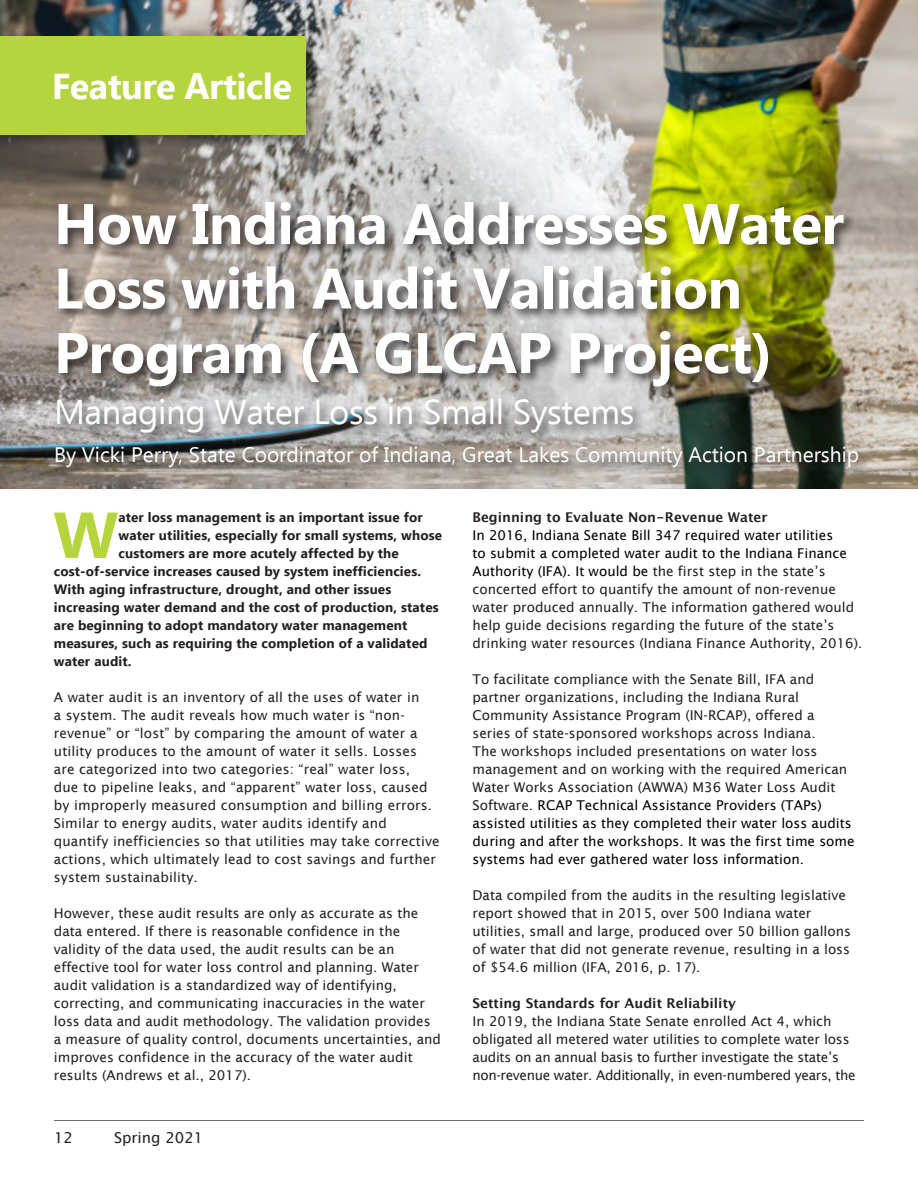
<style>
.page{position:relative;width:918px;height:1188px;background:#fff}
.page>*{position:absolute;margin:0;border:0;box-sizing:border-box;transform-origin:0 0}
.Feature1stParagraph{font:700 64.95px "Ebrima";color:#b6d43d}
.FeatureHeadline1{font:700 57px/64.5px "Ebrima";letter-spacing:-.01em;color:#fff}
.t1{font:700 36px "Ebrima";letter-spacing:-.015em;color:#fff}
.FeatureHeadline1-2{font:34.5px "Ebrima";letter-spacing:-.01em;color:#fff}
.Feature_Byline{font:21px "Ebrima";color:#fff}
.t2{font:15px "Lucida Sans";color:#231f20}
.Feature_Basic{font:13.5px/18px "Lucida Sans";color:#231f20}
.Feature1stParagraph-2{font:700 13.5px "Ebrima";letter-spacing:.01em;color:#231f20}
.Feature_Basic-2{font:13.5px/18px "Lucida Sans";letter-spacing:-.02em;color:#231f20}
.Feature_Basic-3{font:700 13.5px "Lucida Grande";color:#231f20}
.s1{color:#000}
</style>
<div class="page">
<hr style="left:54px;top:1120px;width:810px;height:1px;background:#6c6d70">
<img style="left:0;top:0;width:918px;height:488px">
<div style="left:53px;top:198px;width:818px;height:281px;background:#231f20;opacity:.75"></div>
<div style="left:0;top:33px;width:319px;height:115px;background:#231f20;opacity:.5"></div>
<div style="left:0;top:37px;width:306px;height:98px;background:#b6d43d"></div>
<p class="t1" style="left:52px;top:60px;width:242px">Feature Article</p>
<p class="FeatureHeadline1" style="left:54px;top:190px;width:792px">How Indiana Addresses Water<br>Loss with Audit Validation<br>Program (A GLCAP Project)</p>
<p class="FeatureHeadline1-2" style="left:54px;top:387px;width:582px">Managing Water Loss in Small Systems</p>
<p class="Feature_Byline" style="left:54px;top:439px;width:807px">By Vicki Perry, State Coordinator of Indiana, Great Lakes Community Action Partnership</p>
<p class="Feature1stParagraph" style="left:53px;top:487px;width:67px">W</p>
<p class="Feature1stParagraph-2" style="left:119px;top:507px;width:306px">ater loss management is an important issue for</p>
<p class="Feature1stParagraph-2" style="left:119px;top:525px;width:325px">water utilities, especially for small systems, whose</p>
<p class="Feature1stParagraph-2" style="left:119px;top:543px;width:282px">customers are more acutely affected by the</p>
<p class="Feature1stParagraph-2" style="left:54px;top:561px;width:369px">cost-of-service increases caused by system inefficiencies.</p>
<p class="Feature1stParagraph-2" style="left:54px;top:579px;width:339px">With aging infrastructure, drought, and other issues</p>
<p class="Feature1stParagraph-2" style="left:54px;top:597px;width:386px">increasing water demand and the cost of production, states</p>
<p class="Feature1stParagraph-2" style="left:54px;top:615px;width:355px">are beginning to adopt mandatory water management</p>
<p class="Feature1stParagraph-2" style="left:54px;top:633px;width:375px">measures, such as requiring the completion of a validated</p>
<p class="Feature1stParagraph-2" style="left:54px;top:651px;width:79px">water audit.</p>
<p class="Feature_Basic" style="left:54px;top:688px;width:387px">A water audit is an inventory of all the uses of water in<br>a system. The audit reveals how much water is “non&shy;revenue” or “lost” by comparing the amount of water a utility produces to the amount of water it sells. Losses are categorized into two categories: “real” water loss,<br>due to pipeline leaks, and “apparent” water loss, caused by improperly measured consumption and billing errors.<br>Similar to energy audits, water audits identify and quantify inefficiencies so that utilities may take corrective actions, which ultimately lead to cost savings and further system sustainability.</p>
<p class="Feature_Basic" style="left:54px;top:904px;width:389px">However, these audit results are only as accurate as the data entered. If there is reasonable confidence in the validity of the data used, the audit results can be an effective tool for water loss control and planning. Water audit validation is a standardized way of identifying, correcting, and communicating inaccuracies in the water loss data and audit methodology. The validation provides a measure of quality control, documents uncertainties, and improves confidence in the accuracy of the water audit results (Andrews et al., 2017).</p>
<p class="t2" style="left:54px;top:1129px;width:20px">12</p>
<p class="t2" style="left:114px;top:1129px;width:91px">Spring 2021</p>
<p class="Feature_Basic-3" style="left:472px;top:506px;width:297px">Beginning to Evaluate Non-Revenue Water</p>
<p class="Feature_Basic" style="left:472px;top:526px;width:391px"><span class="s1">In 2016, Indiana Senate Bill 347 required water utilities<br>to submit a completed water audit to the Indiana Finance Authority (IFA). It would be</span> the first step in the state’s concerted effort to quantify the amount of non-revenue water produced annually. The information gathered would help guide decisions regarding the future of the state’s drinking water resources (Indiana Finance Authority, 2016).</p>
<p class="Feature_Basic" style="left:472px;top:670px;width:384px">To facilitate compliance with the Senate Bill, IFA and partner organizations, including the Indiana Rural Community Assistance Program (IN-RCAP), offered a series of state-sponsored workshops across Indiana.<br>The workshops included presentations on water loss management and on working with the required American Water Works Association (AWWA) M36 Water Loss Audit Software. <span class="s1">RCAP Technical Assistance Providers (TAPs) assisted utilities as they completed their water loss audits during and after the workshops. It was the first time some systems had ever gathered water loss information.</span></p>
<p class="Feature_Basic" style="left:472px;top:886px;width:380px">Data compiled from the audits in the resulting legislative report showed that in 2015, over 500 Indiana water utilities, small and large, produced over 50 billion gallons of water that did not generate revenue, resulting in a loss of $54.6 million (IFA, 2016, p. 17).</p>
<p class="Feature_Basic-3" style="left:472px;top:992px;width:265px">Setting Standards for Audit Reliability</p>
<p class="Feature_Basic-2" style="left:472px;top:1012px;width:385px">In 2019, the Indiana State Senate enrolled Act 4, which obligated all metered water utilities to complete water loss audits on an annual basis to further investigate the state’s non-revenue water. Additionally, in even-numbered years, the</p>
</div>
